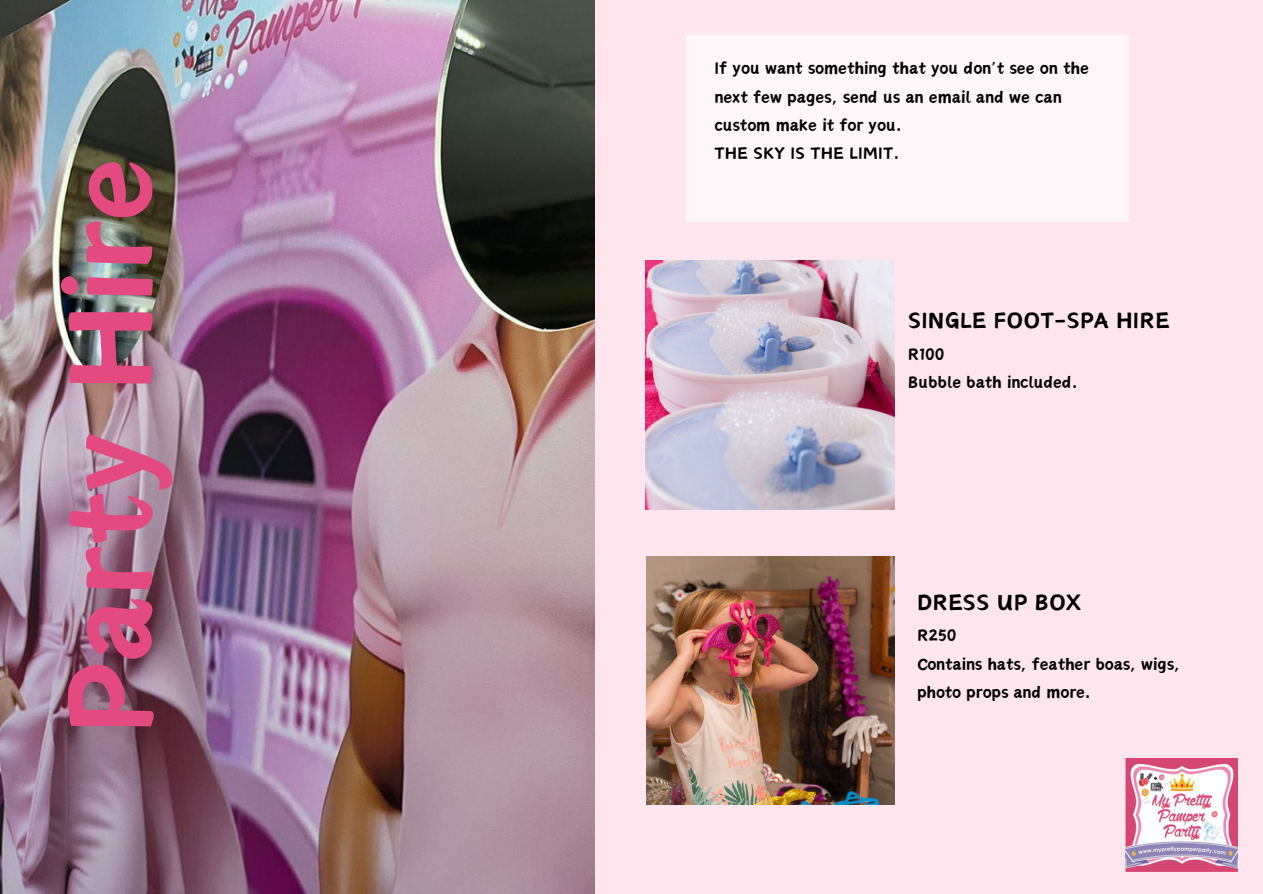
<style>
.page{position:relative;width:1263px;height:894px;background:#fff}
.page>*{position:absolute;margin:0;border:0;box-sizing:border-box;transform-origin:0 0}
.t1{font:150.6px "Canva Sword Like Dream";color:#e34a7f}
.t2{font:28.05px "Canva Sword Like Dream";color:#000}
.t3{font:20.85px/28px "Canva Sword Like Dream";color:#000}
.t4{font:20.55px/28.5px "Canva Sword Like Dream";color:#000}
</style>
<div class="page">
<div style="left:0;top:0;width:1263px;height:893px;background:#ffe5ee"></div>
<div style="left:687px;top:36px;width:442px;height:185px;background:#fff6f9"></div>
<img style="left:1125px;top:758px;width:112px;height:112px">
<img style="left:0;top:0;width:594px;height:893px">
<img style="left:646px;top:260px;width:248px;height:249px">
<img style="left:647px;top:556px;width:247px;height:247px">
<p class="t1" style="left:39px;top:735px;width:579px;rotate:-90deg">Party Hire</p>
<p class="t3" style="left:714px;top:55px;width:376px">If you want something that you don’t see on the next few pages, send us an email and we can custom make it for you.</p>
<p class="t3" style="left:714px;top:139px;width:186px">THE SKY IS THE LIMIT.</p>
<p class="t2" style="left:908px;top:307px;width:263px">SINGLE FOOT-SPA HIRE</p>
<p class="t4" style="left:908px;top:340px;width:38px">R100</p>
<p class="t4" style="left:908px;top:368px;width:171px">Bubble bath included.</p>
<p class="t2" style="left:917px;top:588px;width:166px">DRESS UP BOX</p>
<p class="t4" style="left:917px;top:621px;width:41px">R250</p>
<p class="t4" style="left:917px;top:650px;width:264px">Contains hats, feather boas, wigs, photo props and more.</p>
</div>
